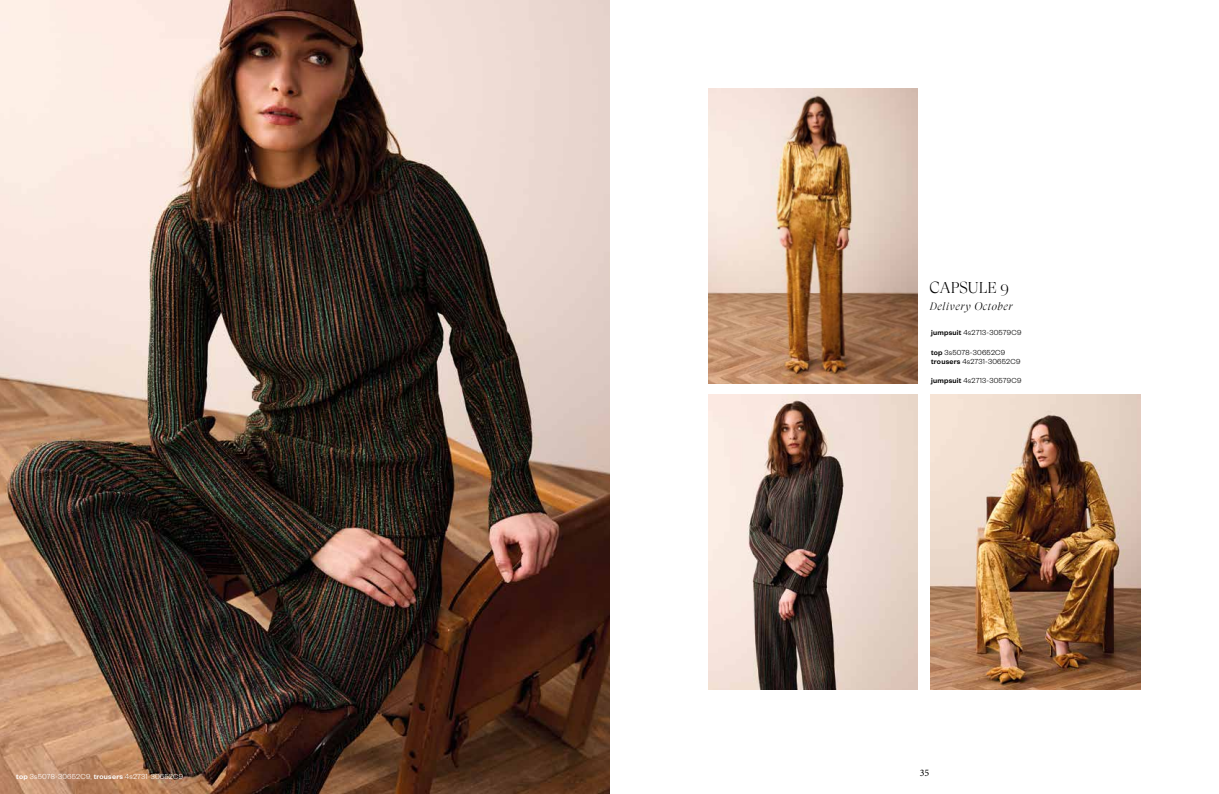
<style>
.page{position:relative;width:1219px;height:794px;background:#fff}
.page>*{position:absolute;margin:0;border:0;box-sizing:border-box;transform-origin:0 0}
.t1{font:300 16px "GT Super Display";color:#000}
.t2{font:italic 300 11px "GT Super Display";letter-spacing:.05em;color:#000}
.t3{font:10px "Minion Pro";color:#000}
.t4{font:300 8px/9.6px "Founders Grotesk";letter-spacing:.03em;color:#000}
.t5{font:300 8px "Founders Grotesk";letter-spacing:.03em;color:#fff}
.s1{font-weight:500}
</style>
<div class="page">
<img style="left:0;top:0;width:609px;height:794px">
<img style="left:708px;top:394px;width:210px;height:295px">
<img style="left:708px;top:89px;width:210px;height:294px">
<img style="left:930px;top:394px;width:210px;height:295px">
<p class="t5" style="left:16px;top:771px;width:168px"><span class="s1">top</span> 3s5078-30652C9, <span class="s1">trousers</span> 4s2731-30652C9</p>
<h1 class="t1" style="left:929px;top:279px;width:81px">CAPSULE 9</h1>
<p class="t4" style="left:931px;top:327px;width:92px"><span class="s1">jumpsuit</span> 4s2713-30579C9</p>
<p class="t4" style="left:931px;top:347px;width:91px"><span class="s1">top</span> 3s5078-30652C9 <span class="s1">trousers</span> 4s2731-30652C9</p>
<p class="t4" style="left:931px;top:375px;width:92px"><span class="s1">jumpsuit</span> 4s2713-30579C9</p>
<h2 class="t2" style="left:930px;top:300px;width:84px">Delivery October</h2>
<p class="t3" style="left:920px;top:766px;width:11px">35</p>
</div>
